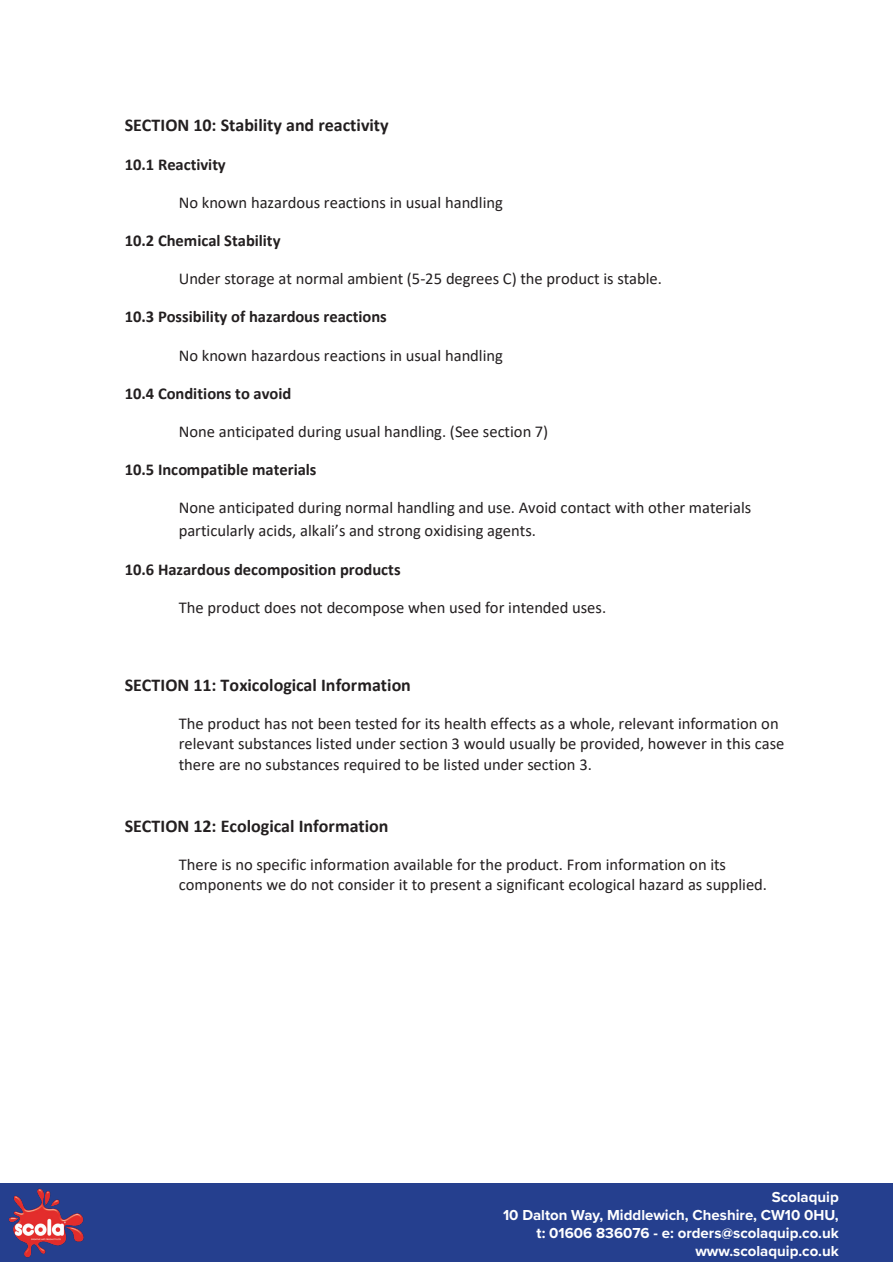
<style>
.page{position:relative;width:893px;height:1263px;background:#fff}
.page>*{position:absolute;margin:0;border:0;box-sizing:border-box;transform-origin:0 0}
.t1{font:700 18px "Calibri";color:#231f20}
.t2{font:16.5px/20.1px "Calibri";color:#231f20}
.t3{font:700 16.5px "Calibri";letter-spacing:-.005em;color:#231f20}
.t4{font:700 15px/18px "Proxima Nova";color:#fff;text-align:right}
</style>
<div class="page">
<div style="left:0;top:1183px;width:893px;height:79px;background:#253f8e"></div>
<img style="left:9px;top:1188px;width:75px;height:70px">
<p class="t1" style="left:125px;top:112px;width:265px">SECTION 10: Stability and reactivity</p>
<p class="t3" style="left:125px;top:153px;width:103px">10.1 Reactivity</p>
<p class="t2" style="left:179px;top:192px;width:326px">No known hazardous reactions in usual handling</p>
<p class="t3" style="left:125px;top:229px;width:157px">10.2 Chemical Stability</p>
<p class="t2" style="left:179px;top:268px;width:485px">Under storage at normal ambient (5-25 degrees C) the product is stable.</p>
<p class="t3" style="left:125px;top:305px;width:264px">10.3 Possibility of hazardous reactions</p>
<p class="t2" style="left:179px;top:345px;width:326px">No known hazardous reactions in usual handling</p>
<p class="t3" style="left:125px;top:382px;width:168px">10.4 Conditions to avoid</p>
<p class="t2" style="left:179px;top:421px;width:371px">None anticipated during usual handling. (See section 7)</p>
<p class="t3" style="left:125px;top:458px;width:193px">10.5 Incompatible materials</p>
<p class="t2" style="left:179px;top:496px;width:574px;line-height:23.2px">None anticipated during normal handling and use. Avoid contact with other materials particularly acids, alkali’s and strong oxidising agents.</p>
<p class="t3" style="left:125px;top:557px;width:277px">10.6 Hazardous decomposition products</p>
<p class="t2" style="left:179px;top:597px;width:429px">The product does not decompose when used for intended uses.</p>
<p class="t1" style="left:125px;top:672px;width:288px">SECTION 11: Toxicological Information</p>
<p class="t2" style="left:179px;top:713px;width:607px">The product has not been tested for its health effects as a whole, relevant information on relevant substances listed under section 3 would usually be provided, however in this case there are no substances required to be listed under section 3.</p>
<p class="t1" style="left:125px;top:813px;width:265px">SECTION 12: Ecological Information</p>
<p class="t2" style="left:179px;top:854px;width:590px">There is no specific information available for the product. From information on its components we do not consider it to present a significant ecological hazard as supplied.</p>
<p class="t4" style="left:503px;top:1187px;width:337px">Scolaquip<br>10 Dalton Way, Middlewich, Cheshire, CW10 0HU, t: 01606 836076 - e: orders@scolaquip.co.uk www.scolaquip.co.uk</p>
</div>
